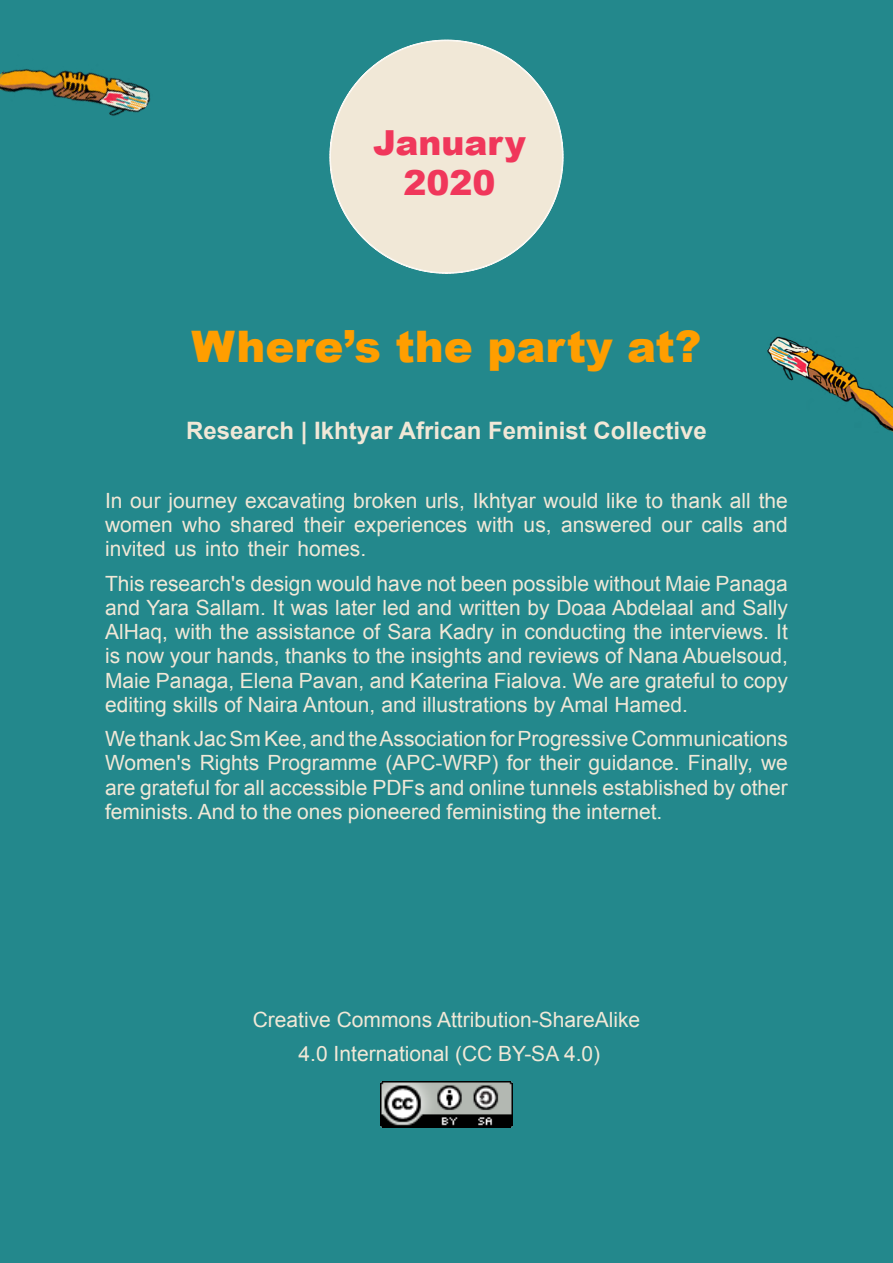
<style>
.page{position:relative;width:893px;height:1263px;background:#23888c}
.page>*{position:absolute;margin:0;border:0;box-sizing:border-box;transform-origin:0 0}
.t1{font:900 43.5px "Arial";color:#ff9e00}
.t2{font:900 34.5px/39.8px "Arial";color:#f0375b;text-align:center}
.t3{font:700 24px "Arial";color:#f1e8d7}
.t4{font:21px/24.2px "Arial";color:#f1e8d7;text-align:justify}
</style>
<div class="page">
<svg style="left:329px;top:39px;width:235px;height:235px"></svg>
<img style="left:380px;top:1081px;width:132px;height:47px">
<img style="left:767px;top:336px;width:126px;height:96px">
<img style="left:0;top:69px;width:150px;height:47px">
<h2 class="t2" style="left:373px;top:122px;width:154px">January<br>2020</h2>
<h1 class="t1" style="left:191px;top:315px;width:511px">Where’s the party at?</h1>
<p class="t3" style="left:186px;top:414px;width:522px">Research | Ikhtyar African Feminist Collective</p>
<p class="t4" style="left:105px;top:489px;width:684px">In our journey excavating broken urls, Ikhtyar would like to thank all the women who shared their experiences with us, answered our calls and invited us into their homes.</p>
<p class="t4" style="left:105px;top:572px;width:684px">This research's design would have not been possible without Maie Panaga and Yara Sallam. It was later led and written by Doaa Abdelaal and Sally AlHaq, with the assistance of Sara Kadry in conducting the interviews. It is now your hands, thanks to the insights and reviews of Nana Abuelsoud, Maie Panaga, Elena Pavan, and Katerina Fialova. We are grateful to copy editing skills of Naira Antoun, and illustrations by Amal Hamed.</p>
<p class="t4" style="left:105px;top:727px;width:684px">We thank Jac Sm Kee, and the Association for Progressive Communications Women's Rights Programme (APC-WRP) for their guidance. Finally, we are grateful for all accessible PDFs and online tunnels established by other feminists. And to the ones pioneered feministing the internet.</p>
<p class="t4" style="left:253px;top:1002px;width:389px;line-height:34.7px;text-align:center">Creative Commons Attribution-ShareAlike<br>4.0 International (CC BY-SA 4.0)</p>
</div>
